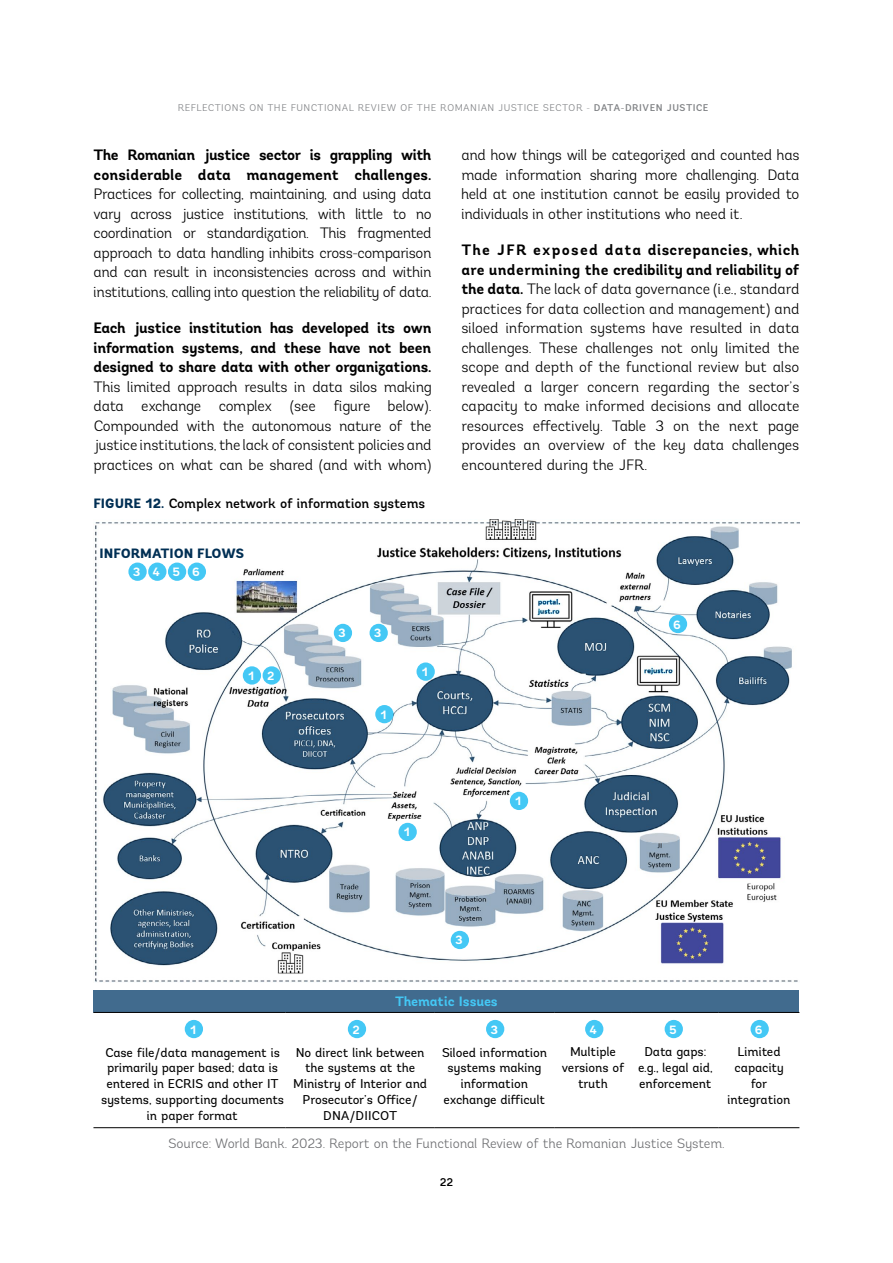
<style>
.page{position:relative;width:893px;height:1263px;background:#fff}
.page>*{position:absolute;margin:0;border:0;box-sizing:border-box;transform-origin:0 0}
.t1{font:300 15px/19.5px "Andes";letter-spacing:-.02em;color:#000;text-align:justify}
.t2{font:700 15px/19.5px "Andes";letter-spacing:-.02em;color:#000}
.t3{font:300 13.5px "Andes";letter-spacing:-.01em;color:#6d6e71}
.t4{font:500 13.5px "Andes";letter-spacing:-.015em;color:#000}
.t5{font:800 13.5px "Andes";letter-spacing:-.025em;color:#002f54}
.t6{font:700 13.5px "Andes";letter-spacing:-.005em;color:#44c8f5}
.t7{font:12.75px/15.8px "Andes";letter-spacing:-.01em;color:#000;text-align:center}
.t8{font:700 12px "Andes";color:#fff}
.t9{font:500 11.25px "Andes";color:#000}
.t10{font:300 9.75px "Andes";letter-spacing:.04em;color:#808285}
.s1{font-weight:500}
.s2{font-weight:800;color:#002f54}
.s3{font-weight:700}
</style>
<div class="page">
<img style="left:95px;top:519px;width:704px;height:463px">
<div style="left:243px;top:666px;width:18px;height:19px;background:#44c8f5;border-radius:50%"></div>
<div style="left:375px;top:705px;width:19px;height:18px;background:#44c8f5;border-radius:50%"></div>
<div style="left:416px;top:662px;width:19px;height:19px;background:#44c8f5;border-radius:50%"></div>
<div style="left:398px;top:823px;width:19px;height:18px;background:#44c8f5;border-radius:50%"></div>
<div style="left:510px;top:792px;width:18px;height:18px;background:#44c8f5;border-radius:50%"></div>
<div style="left:669px;top:615px;width:18px;height:18px;background:#44c8f5;border-radius:50%"></div>
<div style="left:451px;top:931px;width:18px;height:18px;background:#44c8f5;border-radius:50%"></div>
<div style="left:263px;top:666px;width:18px;height:19px;background:#44c8f5;border-radius:50%"></div>
<div style="left:128px;top:562px;width:19px;height:19px;background:#44c8f5;border-radius:50%"></div>
<div style="left:334px;top:624px;width:18px;height:18px;background:#44c8f5;border-radius:50%"></div>
<div style="left:370px;top:624px;width:18px;height:18px;background:#44c8f5;border-radius:50%"></div>
<div style="left:148px;top:562px;width:18px;height:19px;background:#44c8f5;border-radius:50%"></div>
<div style="left:168px;top:562px;width:18px;height:19px;background:#44c8f5;border-radius:50%"></div>
<div style="left:188px;top:562px;width:18px;height:19px;background:#44c8f5;border-radius:50%"></div>
<div style="left:93px;top:990px;width:706px;height:22px;background:#416b8e"></div>
<hr style="left:93px;top:1012px;width:193px;height:1px;background:#000">
<hr style="left:286px;top:1012px;width:149px;height:1px;background:#000">
<hr style="left:435px;top:1012px;width:119px;height:1px;background:#000">
<hr style="left:554px;top:1012px;width:78px;height:1px;background:#000">
<hr style="left:632px;top:1012px;width:87px;height:1px;background:#000">
<hr style="left:719px;top:1012px;width:80px;height:1px;background:#000">
<hr style="left:93px;top:1127px;width:193px;height:1px;background:#000">
<hr style="left:286px;top:1127px;width:149px;height:1px;background:#000">
<hr style="left:435px;top:1127px;width:119px;height:1px;background:#000">
<hr style="left:554px;top:1127px;width:78px;height:1px;background:#000">
<hr style="left:632px;top:1127px;width:87px;height:1px;background:#000">
<hr style="left:719px;top:1127px;width:80px;height:1px;background:#000">
<div style="left:185px;top:1020px;width:18px;height:18px;background:#44c8f5;border-radius:50%"></div>
<div style="left:348px;top:1020px;width:18px;height:18px;background:#44c8f5;border-radius:50%"></div>
<div style="left:486px;top:1020px;width:18px;height:18px;background:#44c8f5;border-radius:50%"></div>
<div style="left:585px;top:1020px;width:18px;height:18px;background:#44c8f5;border-radius:50%"></div>
<div style="left:665px;top:1020px;width:18px;height:18px;background:#44c8f5;border-radius:50%"></div>
<div style="left:750px;top:1020px;width:19px;height:18px;background:#44c8f5;border-radius:50%"></div>
<p class="t10" style="left:178px;top:102px;width:532px">REFLECTIONS ON THE FUNCTIONAL REVIEW OF THE ROMANIAN JUSTICE SECTOR - <span class="s1">DATA-DRIVEN JUSTICE</span></p>
<p class="t2" style="left:94px;top:145px;width:340px">The Romanian justice sector is grappling with considerable data management challenges.</p>
<p class="t1" style="left:94px;top:184px;width:340px">Practices for collecting, maintaining, and using data vary across justice institutions, with little to no coordination or standardization. This fragmented approach to data handling inhibits cross-comparison and can result in inconsistencies across and within institutions, calling into question the reliability of data.</p>
<p class="t2" style="left:94px;top:318px;width:340px;text-align:justify">Each justice institution has developed its own information systems, and these have not been designed to share data with other organizations.</p>
<p class="t1" style="left:94px;top:377px;width:340px">This limited approach results in data silos making data exchange complex (see figure below).<br>Compounded with the autonomous nature of the justice institutions, the lack of consistent policies and practices on what can be shared (and with whom)</p>
<p class="t4" style="left:94px;top:495px;width:333px"><span class="s2">FIGURE 12.</span> Complex network of information systems</p>
<p class="t5" style="left:100px;top:544px;width:146px">INFORMATION FLOWS</p>
<p class="t8" style="left:133px;top:564px;width:9px">3</p>
<p class="t8" style="left:153px;top:564px;width:49px">456</p>
<p class="t8" style="left:248px;top:668px;width:7px">1</p>
<p class="t8" style="left:267px;top:668px;width:9px">2</p>
<p class="t8" style="left:338px;top:626px;width:9px">3</p>
<p class="t8" style="left:374px;top:626px;width:9px">3</p>
<p class="t8" style="left:381px;top:707px;width:7px">1</p>
<p class="t8" style="left:422px;top:664px;width:7px">1</p>
<p class="t1" style="left:461px;top:145px;width:340px">and how things will be categorized and counted has made information sharing more challenging. Data held at one institution cannot be easily provided to individuals in other institutions who need it.</p>
<p class="t1" style="left:461px;top:240px;width:340px"><span class="s3">The JFR exposed data discrepancies, which are undermining the credibility and reliability of the data.</span> The lack of data governance (i.e., standard practices for data collection and management) and siloed information systems have resulted in data challenges. These challenges not only limited the scope and depth of the functional review but also revealed a larger concern regarding the sector’s capacity to make informed decisions and allocate resources effectively. Table 3 on the next page provides an overview of the key data challenges encountered during the JFR.</p>
<p class="t8" style="left:673px;top:617px;width:9px">6</p>
<p class="t8" style="left:404px;top:825px;width:7px">1</p>
<p class="t8" style="left:515px;top:794px;width:7px">1</p>
<p class="t8" style="left:455px;top:933px;width:9px">3</p>
<p class="t6" style="left:395px;top:993px;width:104px">Thematic Issues</p>
<p class="t8" style="left:190px;top:1022px;width:7px">1</p>
<p class="t8" style="left:352px;top:1022px;width:9px">2</p>
<p class="t8" style="left:490px;top:1022px;width:9px">3</p>
<p class="t8" style="left:590px;top:1022px;width:9px">4</p>
<p class="t8" style="left:669px;top:1022px;width:9px">5</p>
<p class="t8" style="left:755px;top:1022px;width:9px">6</p>
<p class="t7" style="left:101px;top:1044px;width:184px">Case file/data management is primarily paper based; data is entered in ECRIS and other IT systems, supporting documents in paper format</p>
<p class="t7" style="left:293px;top:1044px;width:135px">No direct link between the systems at the<br>Ministry of Interior and<br>Prosecutor’s Office/<br>DNA/DIICOT</p>
<p class="t7" style="left:442px;top:1044px;width:107px">Siloed information systems making information exchange difficult</p>
<p class="t7" style="left:562px;top:1044px;width:64px">Multiple versions of truth</p>
<p class="t7" style="left:638px;top:1044px;width:76px">Data gaps: e.g., legal aid, enforcement</p>
<p class="t7" style="left:728px;top:1044px;width:64px">Limited capacity for integration</p>
<p class="t3" style="left:168px;top:1135px;width:558px">Source: World Bank. 2023. Report on the Functional Review of the Romanian Justice System.</p>
<p class="t9" style="left:440px;top:1175px;width:15px">22</p>
</div>
